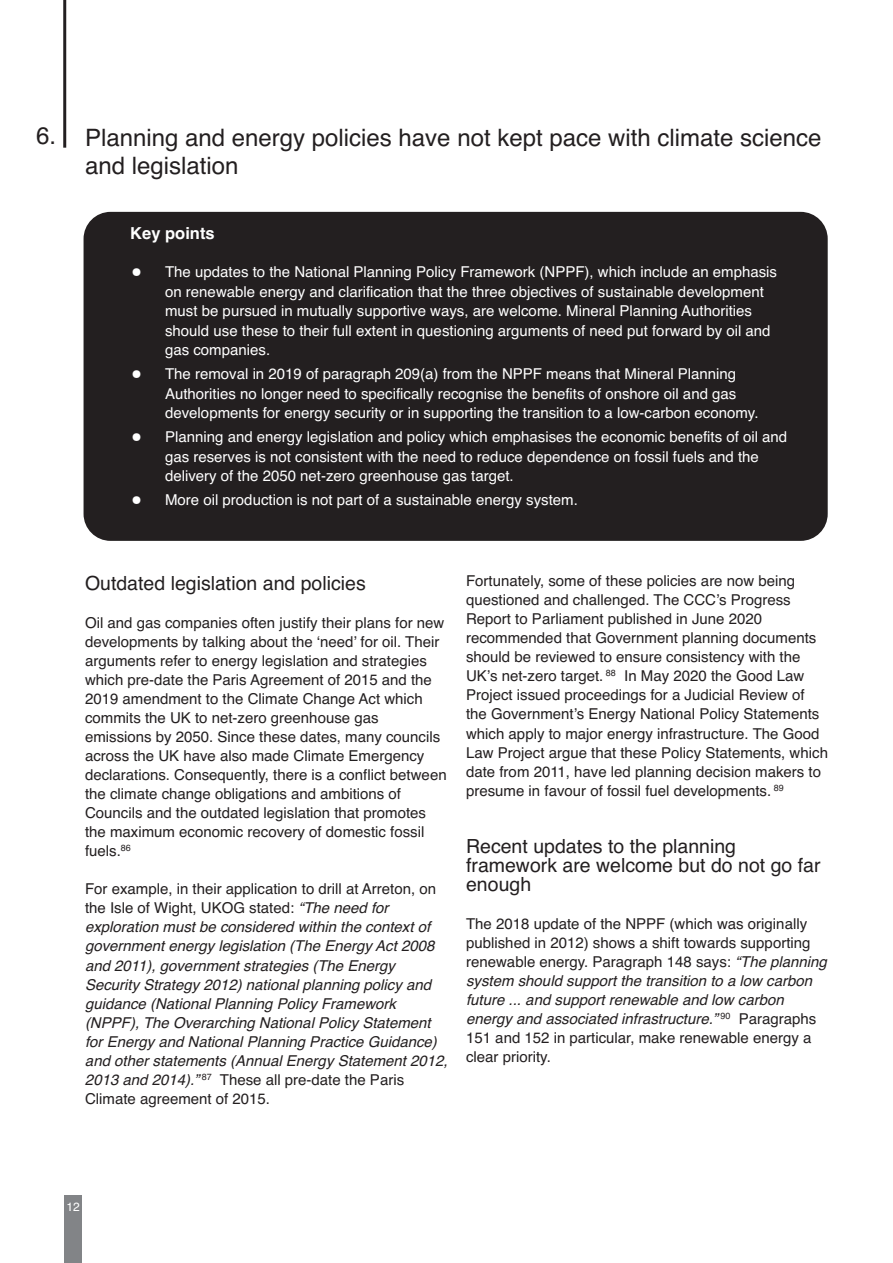
<style>
.page{position:relative;width:893px;height:1263px;background:#fff}
.page>*{position:absolute;margin:0;border:0;box-sizing:border-box;transform-origin:0 0}
.t1{font:24px/28.8px "Helvetica";color:#231f20}
.t2{font:19.5px/19px "Helvetica";color:#231f20}
.t3{font:700 16.5px "Helvetica";color:#fff}
.t4{font:15px/19px "Helvetica";color:#231f20}
.t5{font:15px/19.5px "Helvetica";color:#fff}
.t6{font:italic 15px/19px "Helvetica";color:#231f20}
.t7{font:12px "Helvetica";color:#fff}
.s1{font-size:36px}
.s2{font-style:normal}
.s3{font-style:italic}
</style>
<div class="page">
<div style="left:65px;top:1195px;width:17px;height:68px;background:#828487"></div>
<hr style="left:63px;top:0;width:3px;height:148px;background:#231f20">
<div style="left:84px;top:212px;width:744px;height:329px;background:#231f20;border-radius:27px"></div>
<h1 class="t1" style="left:36px;top:122px;width:22px">6.</h1>
<h1 class="t1" style="left:85px;top:123px;width:738px">Planning and energy policies have not kept pace with climate science and legislation</h1>
<p class="t3" style="left:130px;top:224px;width:86px">Key points</p>
<p class="t5" style="left:165px;top:262px;width:613px;text-indent:-35px"><span class="s1">•</span> The updates to the National Planning Policy Framework (NPPF), which include an emphasis on renewable energy and clarification that the three objectives of sustainable development must be pursued in mutually supportive ways, are welcome. Mineral Planning Authorities should use these to their full extent in questioning arguments of need put forward by oil and gas companies.</p>
<p class="t5" style="left:165px;top:364px;width:595px;text-indent:-35px"><span class="s1">•</span> The removal in 2019 of paragraph 209(a) from the NPPF means that Mineral Planning<br>Authorities no longer need to specifically recognise the benefits of onshore oil and gas developments for energy security or in supporting the transition to a low-carbon economy.</p>
<p class="t5" style="left:165px;top:427px;width:624px;text-indent:-35px"><span class="s1">•</span> Planning and energy legislation and policy which emphasises the economic benefits of oil and gas reserves is not consistent with the need to reduce dependence on fossil fuels and the delivery of the 2050 net-zero greenhouse gas target.</p>
<p class="t5" style="left:130px;top:490px;width:449px"><span class="s1">•</span> More oil production is not part of a sustainable energy system.</p>
<h2 class="t2" style="left:85px;top:573px;width:282px">Outdated legislation and policies</h2>
<p class="t4" style="left:85px;top:613px;width:363px">Oil and gas companies often justify their plans for new developments by talking about the ‘need’ for oil. Their arguments refer to energy legislation and strategies which pre-date the Paris Agreement of 2015 and the 2019 amendment to the Climate Change Act which commits the UK to net-zero greenhouse gas emissions by 2050. Since these dates, many councils across the UK have also made Climate Emergency declarations. Consequently, there is a conflict between the climate change obligations and ambitions of Councils and the outdated legislation that promotes the maximum economic recovery of domestic fossil fuels.<sup>86</sup></p>
<p class="t6" style="left:85px;top:880px;width:364px"><span class="s2">For example, in their application to drill at Arreton, on the Isle of Wight, UKOG stated:</span> “The need for exploration must be considered within the context of government energy legislation (The Energy Act 2008 and 2011), government strategies (The Energy Security Strategy 2012) national planning policy and guidance (National Planning Policy Framework (NPPF), The Overarching National Policy Statement for Energy and National Planning Practice Guidance) and other statements (Annual Energy Statement 2012, 2013 and 2014).” <sup>87</sup> <span class="s2">These all pre-date the Paris Climate agreement of 2015.</span></p>
<p class="t4" style="left:466px;top:571px;width:363px">Fortunately, some of these policies are now being questioned and challenged. The CCC’s Progress Report to Parliament published in June 2020 recommended that Government planning documents should be reviewed to ensure consistency with the UK’s net-zero target. <sup>88</sup> In May 2020 the Good Law Project issued proceedings for a Judicial Review of the Government’s Energy National Policy Statements which apply to major energy infrastructure. The Good Law Project argue that these Policy Statements, which date from 2011, have led planning decision makers to presume in favour of fossil fuel developments. <sup>89</sup></p>
<h2 class="t2" style="left:466px;top:836px;width:356px">Recent updates to the planning framework are welcome but do not go far enough</h2>
<p class="t4" style="left:466px;top:914px;width:362px">The 2018 update of the NPPF (which was originally published in 2012) shows a shift towards supporting renewable energy. Paragraph 148 says: <span class="s3">“The planning system should support the transition to a low carbon future ... and support renewable and low carbon energy and associated infrastructure.”</span> <sup>90</sup> Paragraphs 151 and 152 in particular, make renewable energy a clear priority.</p>
<p class="t7" style="left:67px;top:1199px;width:15px">12</p>
</div>
